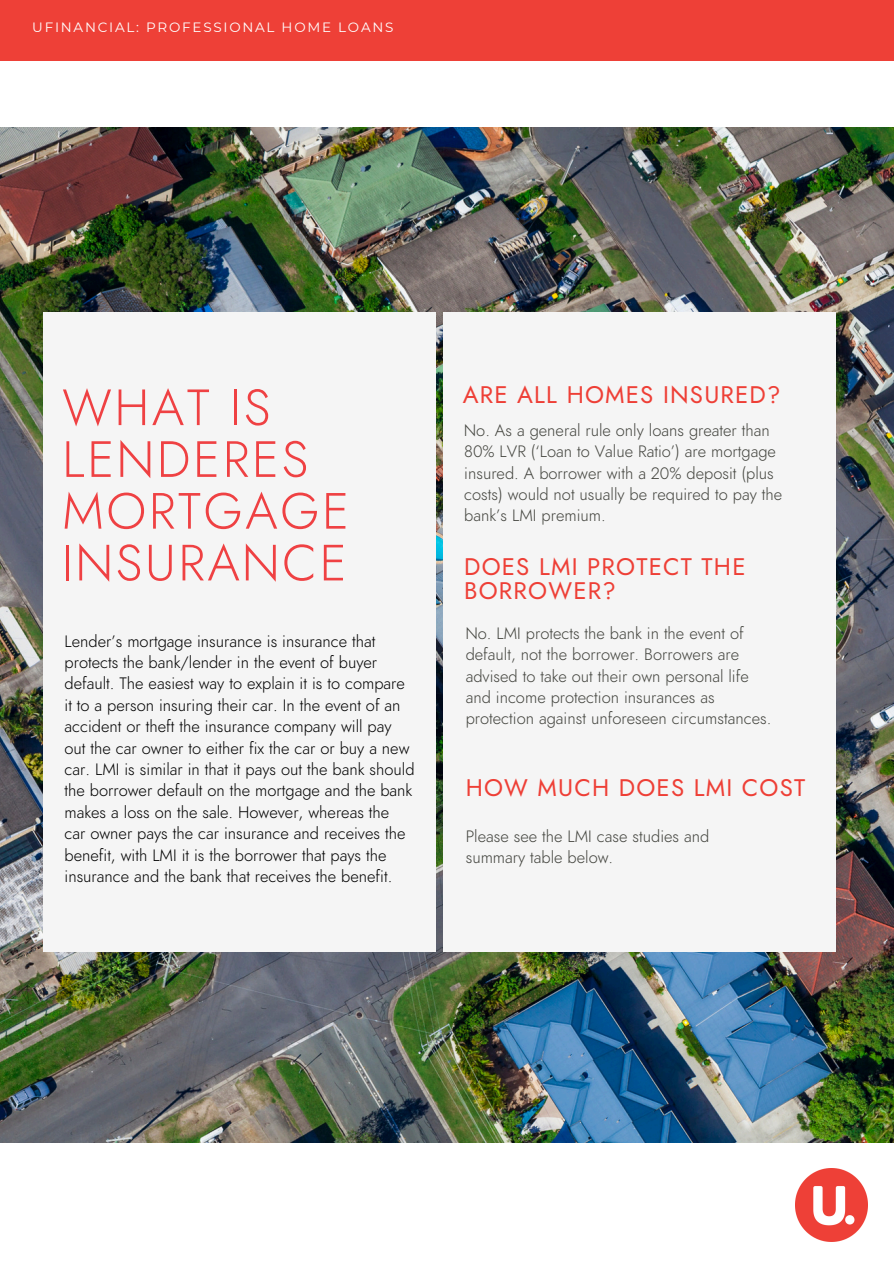
<style>
.page{position:relative;width:894px;height:1264px;background:#fff}
.page>*{position:absolute;margin:0;border:0;box-sizing:border-box;transform-origin:0 0}
.t1{font:italic 300 50.85px/51.8px "Renner";letter-spacing:.05em;color:#ef4143}
.t2{font:italic 24px/23.7px "Renner";letter-spacing:.05em;color:#ee3f36}
.t3{font:italic 300 16.5px/21.3px "Renner";color:#000}
.t4{font:italic 300 16.5px/21.3px "Renner";color:#43443e}
.t5{font:13.5px "Montserrat";letter-spacing:.13em;color:#fff}
</style>
<div class="page">
<img style="left:0;top:127px;width:893px;height:1015px">
<div style="left:43px;top:312px;width:393px;height:639px;background:#f5f5f5"></div>
<div style="left:443px;top:312px;width:392px;height:639px;background:#f5f5f5"></div>
<div style="left:0;top:0;width:893px;height:61px;background:#ee4037"></div>
<img style="left:795px;top:1168px;width:71px;height:72px">
<h3 class="t5" style="left:32px;top:19px;width:362px">UFINANCIAL: PROFESSIONAL HOME LOANS</h3>
<h2 class="t1" style="left:62px;top:384px;width:288px">WHAT IS<br>LENDERES<br>MORTGAGE<br>INSURANCE</h2>
<h3 class="t3" style="left:64px;top:631px;width:351px">Lender’s mortgage insurance is insurance that protects the bank/lender in the event of buyer default. The easiest way to explain it is to compare it to a person insuring their car. In the event of an accident or theft the insurance company will pay out the car owner to either fix the car or buy a new car. LMI is similar in that it pays out the bank should the borrower default on the mortgage and the bank makes a loss on the sale. However, whereas the<br>car owner pays the car insurance and receives the benefit, with LMI it is the borrower that pays the insurance and the bank that receives the benefit.</h3>
<h1 class="t2" style="left:462px;top:382px;width:319px">ARE ALL HOMES INSURED?</h1>
<p class="t4" style="left:464px;top:420px;width:319px">No. As a general rule only loans greater than 80% LVR (‘Loan to Value Ratio’) are mortgage insured. A borrower with a 20% deposit (plus costs) would not usually be required to pay the bank’s LMI premium.</p>
<h3 class="t2" style="left:464px;top:555px;width:283px">DOES LMI PROTECT THE<br>BORROWER?</h3>
<h2 class="t4" style="left:465px;top:623px;width:307px">No. LMI protects the bank in the event of default, not the borrower. Borrowers are advised to take out their own personal life and income protection insurances as protection against unforeseen circumstances.</h2>
<h3 class="t2" style="left:465px;top:776px;width:341px">HOW MUCH DOES LMI COST</h3>
<h2 class="t4" style="left:465px;top:826px;width:245px">Please see the LMI case studies and summary table below.</h2>
</div>
